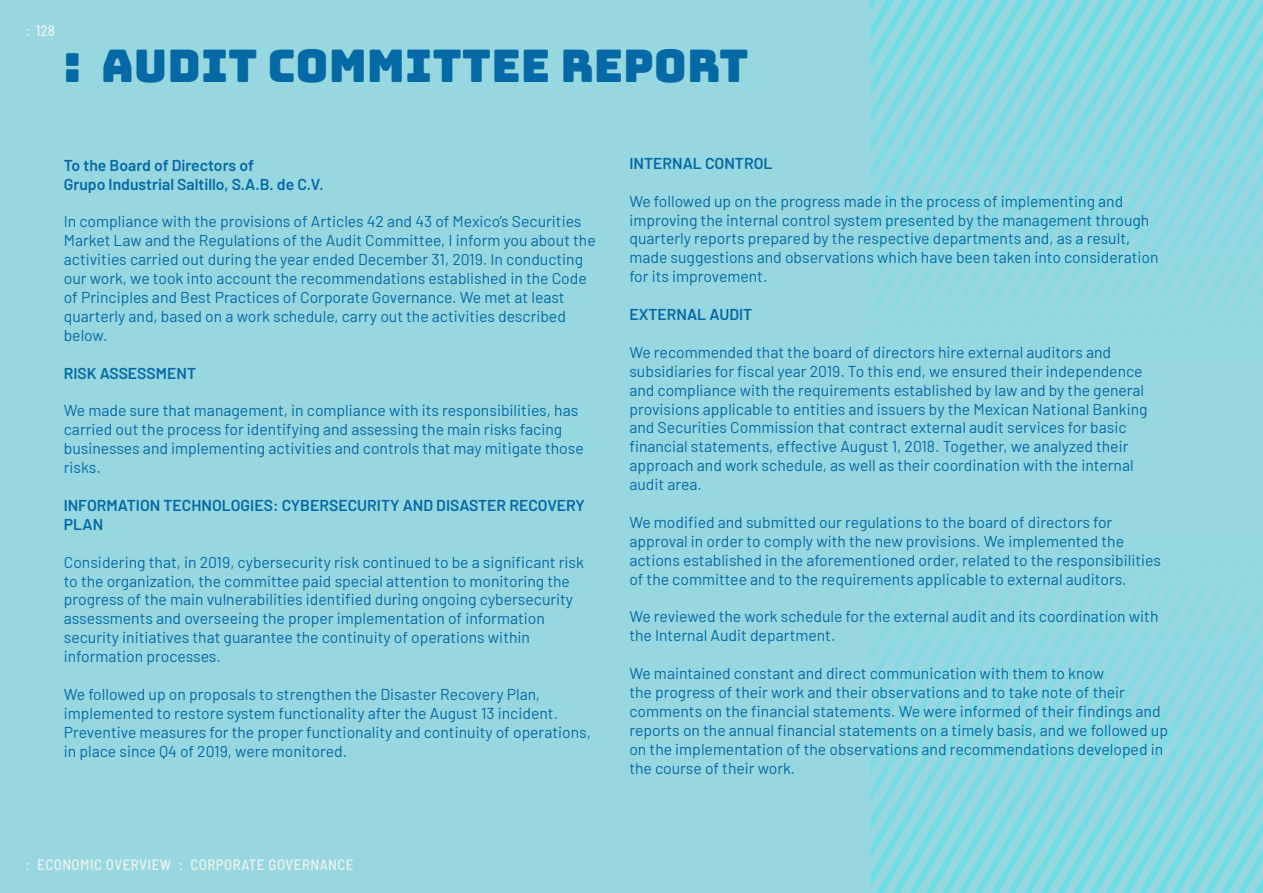
<style>
.page{position:relative;width:1263px;height:893px;background:#96d7e0}
.page>*{position:absolute;margin:0;border:0;box-sizing:border-box;transform-origin:0 0}
.t1{font:45px "Bungee";color:#0469a4}
.t2{font:15.75px/18.9px "Barlow";color:#0469a4}
.t3{font:600 15.75px/18.9px "Barlow";color:#0469a4}
.t4{font:500 semi-condensed 15px "Barlow";letter-spacing:.03em;color:#eff2f0}
</style>
<div class="page">
<svg style="left:870px;top:0;width:393px;height:287px"></svg>
<svg style="left:870px;top:609px;width:393px;height:284px"></svg>
<p class="t4" style="left:26px;top:20px;width:31px">: 128</p>
<h1 class="t1" style="left:64px;top:40px;width:686px">: AUDIT COMMITTEE REPORT</h1>
<p class="t3" style="left:64px;top:154px;width:261px">To the Board of Directors of<br>Grupo Industrial Saltillo, S.A.B. de C.V.</p>
<p class="t2" style="left:64px;top:211px;width:533px">In compliance with the provisions of Articles 42 and 43 of Mexico’s Securities Market Law and the Regulations of the Audit Committee, I inform you about the activities carried out during the year ended December 31, 2019. In conducting our work, we took into account the recommendations established in the Code of Principles and Best Practices of Corporate Governance. We met at least quarterly and, based on a work schedule, carry out the activities described below.</p>
<p class="t3" style="left:64px;top:362px;width:134px">RISK ASSESSMENT</p>
<p class="t2" style="left:64px;top:400px;width:522px">We made sure that management, in compliance with its responsibilities, has carried out the process for identifying and assessing the main risks facing businesses and implementing activities and controls that may mitigate those risks.</p>
<p class="t3" style="left:64px;top:494px;width:523px">INFORMATION TECHNOLOGIES: CYBERSECURITY AND DISASTER RECOVERY<br>PLAN</p>
<p class="t2" style="left:64px;top:551px;width:522px">Considering that, in 2019, cybersecurity risk continued to be a significant risk to the organization, the committee paid special attention to monitoring the progress of the main vulnerabilities identified during ongoing cybersecurity assessments and overseeing the proper implementation of information security initiatives that guarantee the continuity of operations within information processes.</p>
<p class="t2" style="left:64px;top:684px;width:529px">We followed up on proposals to strengthen the Disaster Recovery Plan, implemented to restore system functionality after the August 13 incident.<br>Preventive measures for the proper functionality and continuity of operations, in place since Q4 of 2019, were monitored.</p>
<p class="t3" style="left:629px;top:152px;width:145px">INTERNAL CONTROL</p>
<p class="t2" style="left:629px;top:190px;width:531px">We followed up on the progress made in the process of implementing and improving the internal control system presented by the management through quarterly reports prepared by the respective departments and, as a result, made suggestions and observations which have been taken into consideration for its improvement.</p>
<p class="t3" style="left:629px;top:304px;width:125px">EXTERNAL AUDIT</p>
<p class="t2" style="left:629px;top:341px;width:520px">We recommended that the board of directors hire external auditors and subsidiaries for fiscal year 2019. To this end, we ensured their independence and compliance with the requirements established by law and by the general provisions applicable to entities and issuers by the Mexican National Banking and Securities Commission that contract external audit services for basic financial statements, effective August 1, 2018. Together, we analyzed their approach and work schedule, as well as their coordination with the internal audit area.</p>
<p class="t2" style="left:629px;top:512px;width:533px">We modified and submitted our regulations to the board of directors for approval in order to comply with the new provisions. We implemented the actions established in the aforementioned order, related to the responsibilities of the committee and to the requirements applicable to external auditors.</p>
<p class="t2" style="left:629px;top:606px;width:531px">We reviewed the work schedule for the external audit and its coordination with the Internal Audit department.</p>
<p class="t2" style="left:629px;top:663px;width:540px">We maintained constant and direct communication with them to know<br>the progress of their work and their observations and to take note of their comments on the financial statements. We were informed of their findings and reports on the annual financial statements on a timely basis, and we followed up on the implementation of the observations and recommendations developed in the course of their work.</p>
<p class="t4" style="left:26px;top:854px;width:330px">: ECONOMIC OVERVIEW : CORPORATE GOVERNANCE</p>
</div>
